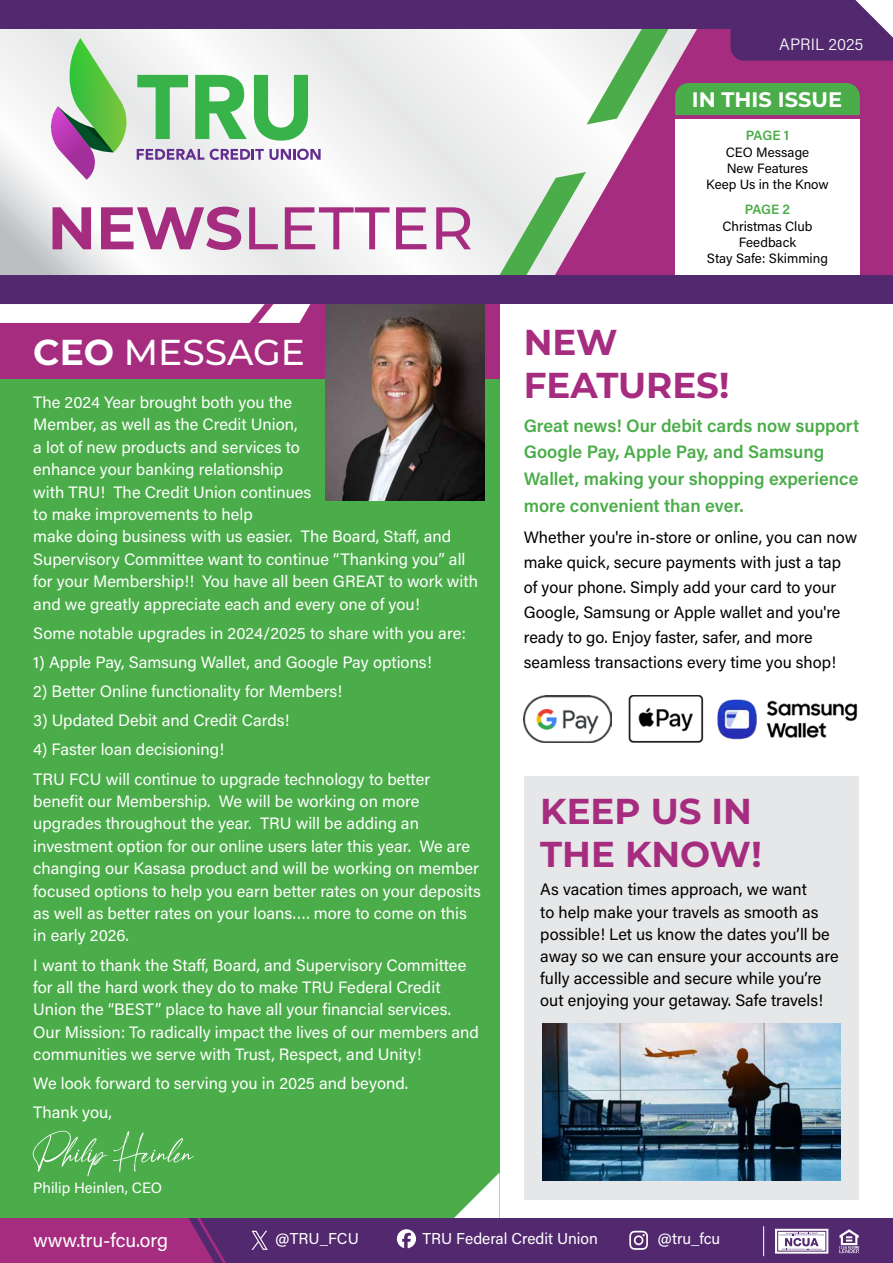
<style>
.page{position:relative;width:893px;height:1263px;background:#fff}
.page>*{position:absolute;margin:0;border:0;box-sizing:border-box;transform-origin:0 0}
.t1{font:500 60px "Montserrat";color:#a62c80}
.t2{font:58.5px "Anamortee";color:#fff}
.t3{font:700 36px "Montserrat";color:#a62c80}
.t4{font:500 36px "Montserrat";color:#fff}
.t5{font:700 21px "Montserrat";color:#fff}
.t6{font:19.5px "Acumin Pro";letter-spacing:-.01em;color:#fff}
.t7{font:600 18px/26.7px "Acumin Pro";color:#4aad49}
.t8{font:16.5px/22.4px "Acumin Pro";color:#fff}
.t9{font:16.5px/24.9px "Acumin Pro";color:#000}
.t10{font:300 16.5px "Acumin Pro";color:#fff}
.t11{font:15.75px "Acumin Pro";color:#fff}
.t12{font:15px "Acumin Pro";color:#fff}
.t13{font:13.5px "Acumin Pro";color:#000}
.t14{font:600 13.5px "Acumin Pro";letter-spacing:-.015em;color:#4aad49}
.s1{font-weight:700}
</style>
<div class="page">
<svg style="left:0;top:28px;width:485px;height:248px"></svg>
<div style="left:0;top:355px;width:500px;height:863px;background:#4aad49"></div>
<svg style="left:454px;top:1173px;width:45px;height:45px"></svg>
<div style="left:685px;top:28px;width:208px;height:248px;background:#a62c80"></div>
<svg style="left:485px;top:28px;width:200px;height:248px"></svg>
<svg style="left:137px;top:149px;width:67px;height:11px"></svg>
<svg style="left:210px;top:149px;width:111px;height:11px"></svg>
<svg style="left:47px;top:38px;width:84px;height:142px"></svg>
<svg style="left:137px;top:75px;width:51px;height:64px"></svg>
<svg style="left:195px;top:75px;width:52px;height:64px"></svg>
<svg style="left:254px;top:75px;width:54px;height:66px"></svg>
<div style="left:0;top:301px;width:500px;height:77px;background:#a62c80"></div>
<svg style="left:0;top:304px;width:310px;height:19px"></svg>
<div style="left:0;top:1218px;width:893px;height:45px;background:#52286f"></div>
<svg style="left:0;top:1218px;width:226px;height:45px"></svg>
<div style="left:524px;top:776px;width:335px;height:423px;background:#e6e7e8"></div>
<svg style="left:629px;top:1231px;width:19px;height:19px"></svg>
<svg style="left:397px;top:1229px;width:19px;height:19px"></svg>
<svg style="left:252px;top:1231px;width:16px;height:19px"></svg>
<div style="left:0;top:0;width:893px;height:28px;background:#52286f"></div>
<div style="left:675px;top:83px;width:185px;height:32px;background:#4aad49"></div>
<div style="left:675px;top:119px;width:185px;height:157px;background:#fff"></div>
<img style="left:326px;top:304px;width:158px;height:197px">
<svg style="left:775px;top:1229px;width:53px;height:24px"></svg>
<svg style="left:777px;top:1231px;width:49px;height:20px"></svg>
<svg style="left:779px;top:1232px;width:46px;height:18px"></svg>
<svg style="left:839px;top:1229px;width:20px;height:24px"></svg>
<hr style="left:763px;top:1226px;width:1px;height:30px;background:#fff">
<svg style="left:730px;top:0;width:163px;height:61px"></svg>
<div style="left:0;top:276px;width:893px;height:28px;background:#52286f"></div>
<img style="left:629px;top:695px;width:74px;height:47px">
<img style="left:524px;top:695px;width:88px;height:47px">
<img style="left:542px;top:1023px;width:299px;height:157px">
<img style="left:717px;top:699px;width:141px;height:41px">
<p class="t1" style="left:48px;top:186px;width:427px"><span class="s1">NEWS</span>LETTER</p>
<p class="t4" style="left:33px;top:327px;width:273px"><span class="s1">CEO</span> MESSAGE</p>
<p class="t8" style="left:33px;top:390px;width:446px">The 2024 Year brought both you the<br>Member, as well as the Credit Union,<br>a lot of new products and services to<br>enhance your banking relationship<br>with TRU! The Credit Union continues<br>to make improvements to help<br>make doing business with us easier. The Board, Staff, and Supervisory Committee want to continue “Thanking you” all for your Membership!! You have all been GREAT to work with and we greatly appreciate each and every one of you!</p>
<p class="t8" style="left:33px;top:621px;width:434px">Some notable upgrades in 2024/2025 to share with you are:</p>
<p class="t8" style="left:33px;top:650px;width:400px">1) Apple Pay, Samsung Wallet, and Google Pay options!</p>
<p class="t8" style="left:33px;top:679px;width:310px">2) Better Online functionality for Members!</p>
<p class="t8" style="left:33px;top:709px;width:258px">3) Updated Debit and Credit Cards!</p>
<p class="t8" style="left:33px;top:738px;width:192px">4) Faster loan decisioning!</p>
<p class="t8" style="left:33px;top:767px;width:449px">TRU FCU will continue to upgrade technology to better benefit our Membership. We will be working on more upgrades throughout the year. TRU will be adding an investment option for our online users later this year. We are changing our Kasasa product and will be working on member focused options to help you earn better rates on your deposits as well as better rates on your loans…. more to come on this in early 2026.</p>
<p class="t8" style="left:33px;top:953px;width:447px">I want to thank the Staff, Board, and Supervisory Committee for all the hard work they do to make TRU Federal Credit Union the “BEST” place to have all your financial services.<br>Our Mission: To radically impact the lives of our members and communities we serve with Trust, Respect, and Unity!</p>
<p class="t8" style="left:33px;top:1072px;width:376px">We look forward to serving you in 2025 and beyond.</p>
<p class="t8" style="left:33px;top:1101px;width:80px">Thank you,</p>
<p class="t2" style="left:33px;top:1128px;width:160px">Philip Heinlen</p>
<p class="t12" style="left:33px;top:1178px;width:130px">Philip Heinlen, CEO</p>
<p class="t10" style="left:779px;top:33px;width:86px">APRIL 2025</p>
<p class="t5" style="left:692px;top:84px;width:152px">IN THIS ISSUE</p>
<p class="t14" style="left:746px;top:126px;width:45px">PAGE 1</p>
<p class="t13" style="left:726px;top:142px;width:85px">CEO Message</p>
<p class="t13" style="left:727px;top:159px;width:83px">New Features</p>
<p class="t13" style="left:706px;top:175px;width:124px">Keep Us in the Know</p>
<p class="t14" style="left:745px;top:200px;width:47px">PAGE 2</p>
<p class="t13" style="left:722px;top:217px;width:92px">Christmas Club</p>
<p class="t13" style="left:739px;top:233px;width:59px">Feedback</p>
<p class="t13" style="left:707px;top:249px;width:122px">Stay Safe: Skimming</p>
<p class="t3" style="left:524px;top:317px;width:95px">NEW</p>
<p class="t3" style="left:524px;top:359px;width:207px">FEATURES!</p>
<p class="t7" style="left:524px;top:411px;width:337px">Great news! Our debit cards now support Google Pay, Apple Pay, and Samsung Wallet, making your shopping experience more convenient than ever.</p>
<p class="t9" style="left:524px;top:525px;width:335px">Whether you're in-store or online, you can now make quick, secure payments with just a tap of your phone. Simply add your card to your Google, Samsung or Apple wallet and you're ready to go. Enjoy faster, safer, and more seamless transactions every time you shop!</p>
<p class="t3" style="left:540px;top:785px;width:213px">KEEP US IN</p>
<p class="t3" style="left:540px;top:828px;width:223px">THE KNOW!</p>
<p class="t9" style="left:540px;top:878px;width:300px;line-height:22.2px">As vacation times approach, we want<br>to help make your travels as smooth as possible! Let us know the dates you’ll be away so we can ensure your accounts are fully accessible and secure while you’re out enjoying your getaway. Safe travels!</p>
<p class="t6" style="left:33px;top:1226px;width:136px">www.tru-fcu.org</p>
<p class="t11" style="left:275px;top:1228px;width:85px">@TRU_FCU</p>
<p class="t11" style="left:422px;top:1227px;width:177px">TRU Federal Credit Union</p>
<p class="t11" style="left:658px;top:1227px;width:64px">@tru_fcu</p>
</div>
